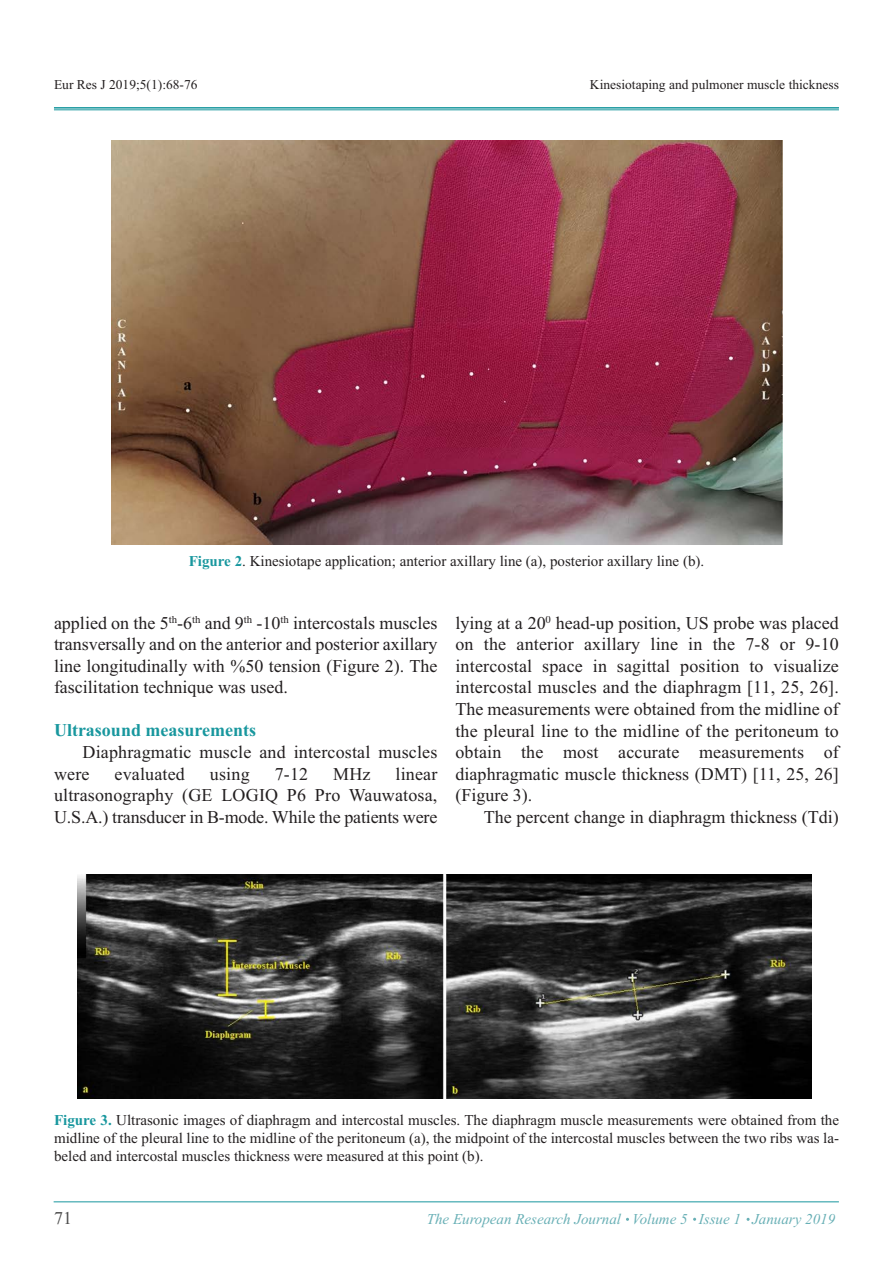
<style>
.page{position:relative;width:893px;height:1263px;background:#fff}
.page>*{position:absolute;margin:0;border:0;box-sizing:border-box;transform-origin:0 0}
.t1{font:18px/21.6px "Times New Roman";color:#231f20;text-align:justify}
.t2{font:700 18px "Times New Roman";color:#18979e}
.t3{font:18px "Times New Roman";color:#4d4d4d}
.t4{font:15px/18px "Times New Roman";color:#231f20;text-align:justify}
.t5{font:italic 15px "Times New Roman";color:#67afb5}
.t6{font:13.5px "Times New Roman";color:#231f20}
.s1{font-weight:700;color:#18979e}
</style>
<div class="page">
<hr style="left:54px;top:1201px;width:785px;height:1px;background:#18979e">
<hr style="left:54px;top:107px;width:785px;height:2px;background:#18979e">
<hr style="left:54px;top:110px;width:785px;height:1px;background:#18979e">
<img style="left:111px;top:140px;width:672px;height:405px">
<img style="left:78px;top:874px;width:734px;height:225px">
<p class="t6" style="left:54px;top:77px;width:145px">Eur Res J 2019;5(1):68-76</p>
<p class="t6" style="left:590px;top:77px;width:250px">Kinesiotaping and pulmoner muscle thickness</p>
<p class="t4" style="left:189px;top:552px;width:517px"><span class="s1">Figure 2</span>. Kinesiotape application; anterior axillary line (a), posterior axillary line (b).</p>
<p class="t1" style="left:54px;top:612px;width:385px">applied on the 5<sup>th</sup>-6<sup>th</sup> and 9<sup>th</sup> -10<sup>th</sup> intercostals muscles transversally and on the anterior and posterior axillary line longitudinally with %50 tension (Figure 2). The fascilitation technique was used.</p>
<p class="t2" style="left:54px;top:720px;width:204px">Ultrasound measurements</p>
<p class="t1" style="left:54px;top:741px;width:385px;text-indent:28px">Diaphragmatic muscle and intercostal muscles were</p>
<p class="t1" style="left:54px;top:763px;width:385px;text-indent:342px">linear ultrasonography (GE LOGIQ P6 Pro Wauwatosa, U.S.A.) transducer in B-mode. While the patients were</p>
<p class="t1" style="left:115px;top:763px;width:72px">evaluated</p>
<p class="t1" style="left:210px;top:763px;width:41px">using</p>
<p class="t1" style="left:275px;top:763px;width:35px">7-12</p>
<p class="t1" style="left:333px;top:763px;width:39px">MHz</p>
<p class="t1" style="left:455px;top:612px;width:385px">lying at a 20<sup>0</sup> head-up position, US probe was placed on the anterior axillary line in the 7-8 or 9-10 intercostal space in sagittal position to visualize intercostal muscles and the diaphragm [11, 25, 26].<br>The measurements were obtained from the midline of the pleural line to the midline of the peritoneum to obtain the most accurate measurements of diaphragmatic muscle thickness (DMT) [11, 25, 26] (Figure 3).</p>
<p class="t1" style="left:484px;top:806px;width:356px">The percent change in diaphragm thickness (Tdi)</p>
<p class="t4" style="left:54px;top:1111px;width:787px"><span class="s1">Figure 3.</span> Ultrasonic images of diaphragm and intercostal muscles. The diaphragm muscle measurements were obtained from the midline of the pleural line to the midline of the peritoneum (a), the midpoint of the intercostal muscles between the two ribs was la&shy;beled and intercostal muscles thickness were measured at this point (b).</p>
<p class="t3" style="left:54px;top:1207px;width:19px">71</p>
<p class="t5" style="left:427px;top:1210px;width:410px">The European Research Journal Volume 5 Issue 1 January 2019</p>
</div>
